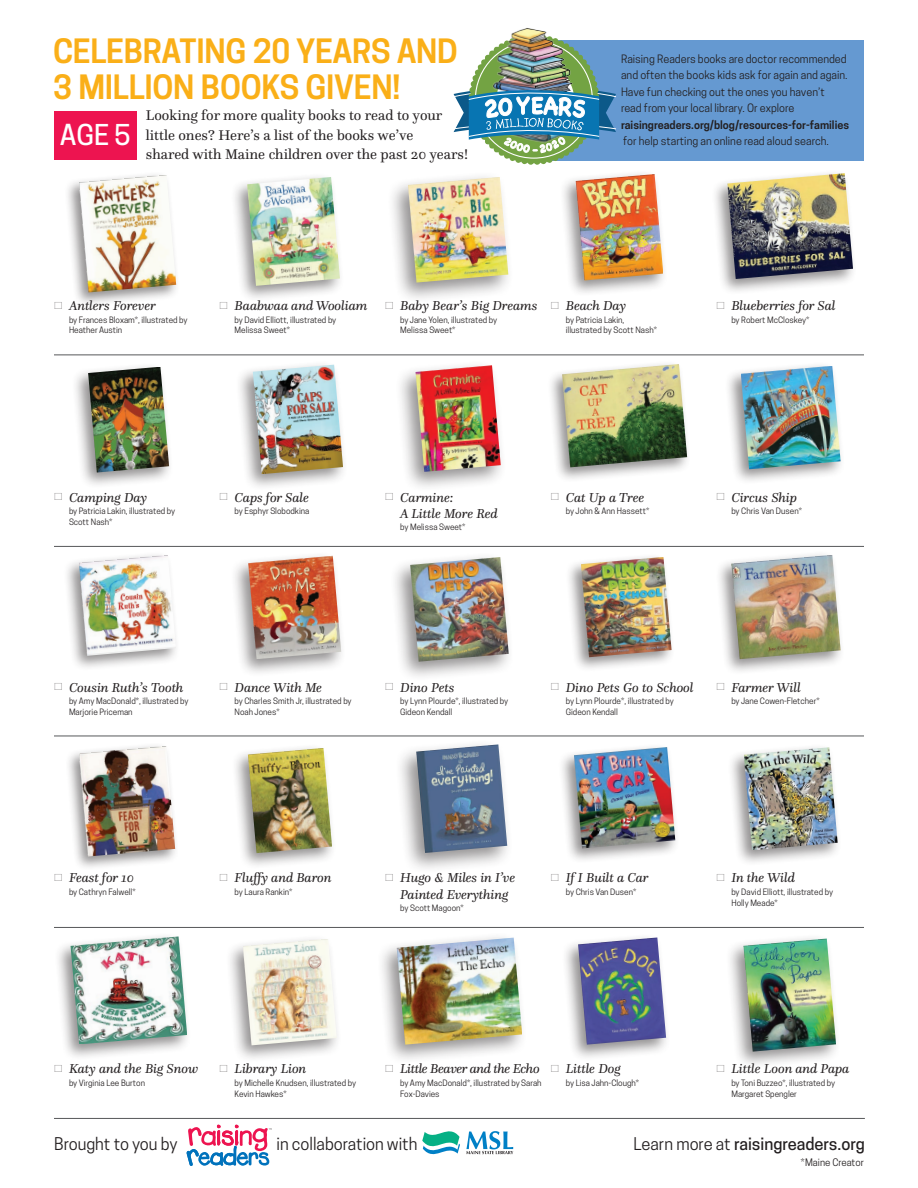
<style>
.page{position:relative;width:918px;height:1188px;background:#fff}
.page>*{position:absolute;margin:0;border:0;box-sizing:border-box;transform-origin:0 0}
.t1{font:600 31.5px/35.8px "Cooper Hewitt";letter-spacing:-.01em;color:#faaf18}
.t2{font:500 27px "Cooper Hewitt";color:#fff}
.t3{font:16.5px "Cooper Hewitt";color:#231f20}
.t4{font:500 16.5px "Cooper Hewitt";color:#231f20}
.t5{font:14.7px/19.2px "Questa";color:#231f20}
.t6{font:italic 13.5px/16px "Questa";letter-spacing:-.01em;color:#231f20}
.t7{font:italic 13.5px "Questa";letter-spacing:-.035em;color:#231f20}
.t8{font:10.8px/16.5px "Cooper Hewitt";color:#231f20}
.t9{font:600 10.8px "Cooper Hewitt";color:#231f20}
.t10{font:9.75px "Cooper Hewitt";color:#231f20}
.t11{font:8.25px/10.5px "Cooper Hewitt";color:#231f20}
.s1{font-family:"Cooper Hewitt";font-weight:100;font-style:normal;font-size:9px}
.s2{font-weight:400}
</style>
<div class="page">
<div style="left:542px;top:40px;width:322px;height:120px;background:#6599d1"></div>
<hr style="left:54px;top:1118px;width:811px;height:1px;background:#57585a">
<svg style="left:187px;top:1125px;width:85px;height:41px"></svg>
<svg style="left:466px;top:1131px;width:47px;height:23px"></svg>
<svg style="left:422px;top:1131px;width:38px;height:24px"></svg>
<img style="left:511px;top:28px;width:36px;height:6px">
<img style="left:453px;top:34px;width:164px;height:131px">
<div style="left:54px;top:111px;width:83px;height:48px;background:#ed1450"></div>
<hr style="left:54px;top:355px;width:810px;height:1px;background:#57585a">
<hr style="left:54px;top:546px;width:810px;height:1px;background:#57585a">
<hr style="left:54px;top:736px;width:810px;height:1px;background:#57585a">
<hr style="left:54px;top:927px;width:810px;height:1px;background:#57585a">
<div style="left:230px;top:172px;width:115px;height:131px;background:#231f20;opacity:.5"></div>
<img style="left:247px;top:177px;width:93px;height:109px">
<div style="left:711px;top:169px;width:146px;height:126px;background:#231f20;opacity:.5"></div>
<img style="left:727px;top:173px;width:126px;height:106px">
<div style="left:64px;top:171px;width:116px;height:136px;background:#231f20;opacity:.5"></div>
<img style="left:79px;top:175px;width:97px;height:117px">
<div style="left:559px;top:170px;width:109px;height:127px;background:#231f20;opacity:.5"></div>
<img style="left:576px;top:174px;width:87px;height:106px">
<div style="left:386px;top:171px;width:128px;height:133px;background:#231f20;opacity:.5"></div>
<img style="left:408px;top:177px;width:100px;height:106px">
<div style="left:235px;top:360px;width:113px;height:132px;background:#231f20;opacity:.5"></div>
<img style="left:253px;top:365px;width:90px;height:109px">
<div style="left:725px;top:361px;width:120px;height:125px;background:#231f20;opacity:.5"></div>
<img style="left:741px;top:366px;width:100px;height:103px">
<div style="left:72px;top:362px;width:102px;height:127px;background:#231f20;opacity:.5"></div>
<img style="left:88px;top:367px;width:81px;height:106px">
<div style="left:546px;top:360px;width:145px;height:123px;background:#231f20;opacity:.5"></div>
<img style="left:562px;top:364px;width:125px;height:103px">
<div style="left:394px;top:360px;width:112px;height:133px;background:#231f20;opacity:.5"></div>
<img style="left:416px;top:365px;width:85px;height:107px">
<div style="left:230px;top:551px;width:116px;height:126px;background:#231f20;opacity:.5"></div>
<img style="left:248px;top:556px;width:93px;height:103px">
<div style="left:715px;top:550px;width:130px;height:125px;background:#231f20;opacity:.5"></div>
<img style="left:731px;top:555px;width:110px;height:104px">
<div style="left:63px;top:550px;width:118px;height:121px;background:#231f20;opacity:.5"></div>
<img style="left:79px;top:555px;width:97px;height:101px">
<div style="left:565px;top:552px;width:111px;height:121px;background:#231f20;opacity:.5"></div>
<img style="left:581px;top:557px;width:91px;height:100px">
<div style="left:389px;top:551px;width:125px;height:131px;background:#231f20;opacity:.5"></div>
<img style="left:410px;top:557px;width:99px;height:105px">
<div style="left:231px;top:743px;width:106px;height:127px;background:#231f20;opacity:.5"></div>
<img style="left:248px;top:748px;width:84px;height:105px">
<div style="left:728px;top:743px;width:114px;height:123px;background:#231f20;opacity:.5"></div>
<img style="left:744px;top:747px;width:94px;height:103px">
<div style="left:64px;top:742px;width:115px;height:129px;background:#231f20;opacity:.5"></div>
<img style="left:79px;top:746px;width:96px;height:111px">
<div style="left:558px;top:743px;width:121px;height:121px;background:#231f20;opacity:.5"></div>
<img style="left:574px;top:747px;width:101px;height:101px">
<div style="left:395px;top:739px;width:118px;height:136px;background:#231f20;opacity:.5"></div>
<img style="left:416px;top:744px;width:91px;height:109px">
<div style="left:225px;top:934px;width:117px;height:130px;background:#231f20;opacity:.5"></div>
<img style="left:243px;top:939px;width:94px;height:106px">
<div style="left:725px;top:933px;width:116px;height:137px;background:#231f20;opacity:.5"></div>
<img style="left:743px;top:939px;width:93px;height:113px">
<div style="left:54px;top:932px;width:138px;height:129px;background:#231f20;opacity:.5"></div>
<img style="left:71px;top:936px;width:116px;height:108px">
<div style="left:561px;top:933px;width:110px;height:128px;background:#231f20;opacity:.5"></div>
<img style="left:578px;top:937px;width:88px;height:108px">
<div style="left:376px;top:932px;width:152px;height:133px;background:#231f20;opacity:.5"></div>
<img style="left:397px;top:938px;width:125px;height:107px">
<h1 class="t1" style="left:53px;top:33px;width:406px">CELEBRATING 20 YEARS AND<br>3 MILLION BOOKS GIVEN!</h1>
<h2 class="t2" style="left:60px;top:119px;width:72px">AGE 5</h2>
<h3 class="t5" style="left:146px;top:106px;width:324px">Looking for more quality books to read to your little ones? Here’s a list of the books we’ve<br>shared with Maine children over the past 20 years!</h3>
<h3 class="t8" style="left:621px;top:51px;width:228px">Raising Readers books are doctor recommended and often the books kids ask for again and again.<br>Have fun checking out the ones you haven’t read from your local library. Or explore</h3>
<h3 class="t9" style="left:621px;top:118px;width:230px">raisingreaders.org/blog/resources-for-families</h3>
<h3 class="t8" style="left:623px;top:133px;width:207px">for help starting an online read aloud search.</h3>
<h3 class="t6" style="left:54px;top:297px;width:103px"><span class="s1">□</span> Antlers Forever</h3>
<p class="t11" style="left:69px;top:314px;width:120px">by Frances Bloxam*, illustrated by<br>Heather Austin</p>
<h3 class="t6" style="left:220px;top:297px;width:149px"><span class="s1">□</span> Baabwaa and Wooliam</h3>
<p class="t11" style="left:235px;top:314px;width:103px">by David Elliott, illustrated by<br>Melissa Sweet*</p>
<h3 class="t6" style="left:385px;top:297px;width:154px"><span class="s1">□</span> Baby Bear’s Big Dreams</h3>
<p class="t11" style="left:400px;top:314px;width:98px">by Jane Yolen, illustrated by<br>Melissa Sweet*</p>
<h3 class="t6" style="left:551px;top:297px;width:77px"><span class="s1">□</span> Beach Day</h3>
<p class="t11" style="left:566px;top:314px;width:93px">by Patricia Lakin, illustrated by Scott Nash*</p>
<h3 class="t6" style="left:716px;top:297px;width:121px"><span class="s1">□</span> Blueberries for Sal</h3>
<p class="t11" style="left:731px;top:314px;width:79px">by Robert McCloskey*</p>
<h3 class="t6" style="left:54px;top:489px;width:95px"><span class="s1">□</span> Camping Day</h3>
<p class="t11" style="left:69px;top:506px;width:108px">by Patricia Lakin, illustrated by<br>Scott Nash*</p>
<h3 class="t6" style="left:220px;top:489px;width:91px"><span class="s1">□</span> Caps for Sale</h3>
<p class="t11" style="left:235px;top:506px;width:76px">by Esphyr Slobodkina</p>
<h3 class="t6" style="left:400px;top:489px;width:99px;text-indent:-15px"><span class="s1">□</span> Carmine:<br>A Little More Red</h3>
<p class="t11" style="left:400px;top:522px;width:67px">by Melissa Sweet*</p>
<h3 class="t6" style="left:551px;top:489px;width:95px"><span class="s1">□</span> Cat Up a Tree</h3>
<p class="t11" style="left:566px;top:506px;width:85px">by John &amp; Ann Hassett*</p>
<h3 class="t6" style="left:716px;top:489px;width:82px"><span class="s1">□</span> Circus Ship</h3>
<p class="t11" style="left:731px;top:506px;width:72px">by Chris Van Dusen*</p>
<h3 class="t6" style="left:54px;top:679px;width:131px"><span class="s1">□</span> Cousin Ruth’s Tooth</h3>
<p class="t11" style="left:69px;top:696px;width:121px">by Amy MacDonald*, illustrated by<br>Marjorie Priceman</p>
<h3 class="t6" style="left:220px;top:679px;width:104px"><span class="s1">□</span> Dance With Me</h3>
<p class="t11" style="left:235px;top:696px;width:119px">by Charles Smith Jr, illustrated by<br>Noah Jones*</p>
<h3 class="t6" style="left:385px;top:679px;width:71px"><span class="s1">□</span> Dino Pets</h3>
<p class="t11" style="left:400px;top:696px;width:109px">by Lynn Plourde*, illustrated by<br>Gideon Kendall</p>
<h3 class="t6" style="left:551px;top:679px;width:144px"><span class="s1">□</span> Dino Pets Go to School</h3>
<p class="t11" style="left:566px;top:696px;width:109px">by Lynn Plourde*, illustrated by<br>Gideon Kendall</p>
<h3 class="t6" style="left:716px;top:679px;width:86px"><span class="s1">□</span> Farmer Will</h3>
<p class="t11" style="left:731px;top:696px;width:90px">by Jane Cowen-Fletcher*</p>
<h3 class="t6" style="left:54px;top:870px;width:81px"><span class="s1">□</span> Feast for 10</h3>
<p class="t11" style="left:69px;top:887px;width:68px">by Cathryn Falwell*</p>
<h3 class="t6" style="left:220px;top:870px;width:114px"><span class="s1">□</span> Fluffy and Baron</h3>
<p class="t11" style="left:235px;top:887px;width:59px">by Laura Rankin*</p>
<h3 class="t6" style="left:385px;top:870px;width:132px;text-align:center"><span class="s1">□</span> Hugo &amp; Miles in I’ve<br>Painted Everything</h3>
<p class="t11" style="left:400px;top:903px;width:65px">by Scott Magoon*</p>
<h3 class="t6" style="left:551px;top:870px;width:99px"><span class="s1">□</span> If I Built a Car</h3>
<p class="t11" style="left:566px;top:887px;width:72px">by Chris Van Dusen*</p>
<h3 class="t6" style="left:716px;top:870px;width:80px"><span class="s1">□</span> In the Wild</h3>
<p class="t11" style="left:731px;top:887px;width:103px">by David Elliott, illustrated by<br>Holly Meade*</p>
<h3 class="t6" style="left:54px;top:1061px;width:146px"><span class="s1">□</span> Katy and the Big Snow</h3>
<p class="t11" style="left:69px;top:1078px;width:78px">by Virginia Lee Burton</p>
<h3 class="t6" style="left:220px;top:1061px;width:88px"><span class="s1">□</span> Library Lion</h3>
<p class="t11" style="left:235px;top:1078px;width:123px">by Michelle Knudsen, illustrated by<br>Kevin Hawkes*</p>
<h3 class="t7" style="left:385px;top:1060px;width:156px"><span class="s1">□</span> Little Beaver and the Echo</h3>
<p class="t11" style="left:400px;top:1078px;width:143px">by Amy MacDonald*, illustrated by Sarah<br>Fox-Davies</p>
<h3 class="t6" style="left:551px;top:1061px;width:71px"><span class="s1">□</span> Little Dog</h3>
<p class="t11" style="left:566px;top:1078px;width:75px">by Lisa Jahn-Clough*</p>
<h3 class="t6" style="left:716px;top:1061px;width:135px"><span class="s1">□</span> Little Loon and Papa</h3>
<p class="t11" style="left:731px;top:1078px;width:105px">by Toni Buzzeo*, illustrated by<br>Margaret Spengler</p>
<h3 class="t3" style="left:54px;top:1134px;width:125px">Brought to you by</h3>
<h3 class="t3" style="left:277px;top:1134px;width:143px">in collaboration with</h3>
<h3 class="t4" style="left:633px;top:1134px;width:233px"><span class="s2">Learn more at</span> raisingreaders.org</h3>
<p class="t10" style="left:801px;top:1156px;width:65px">*Maine Creator</p>
</div>
